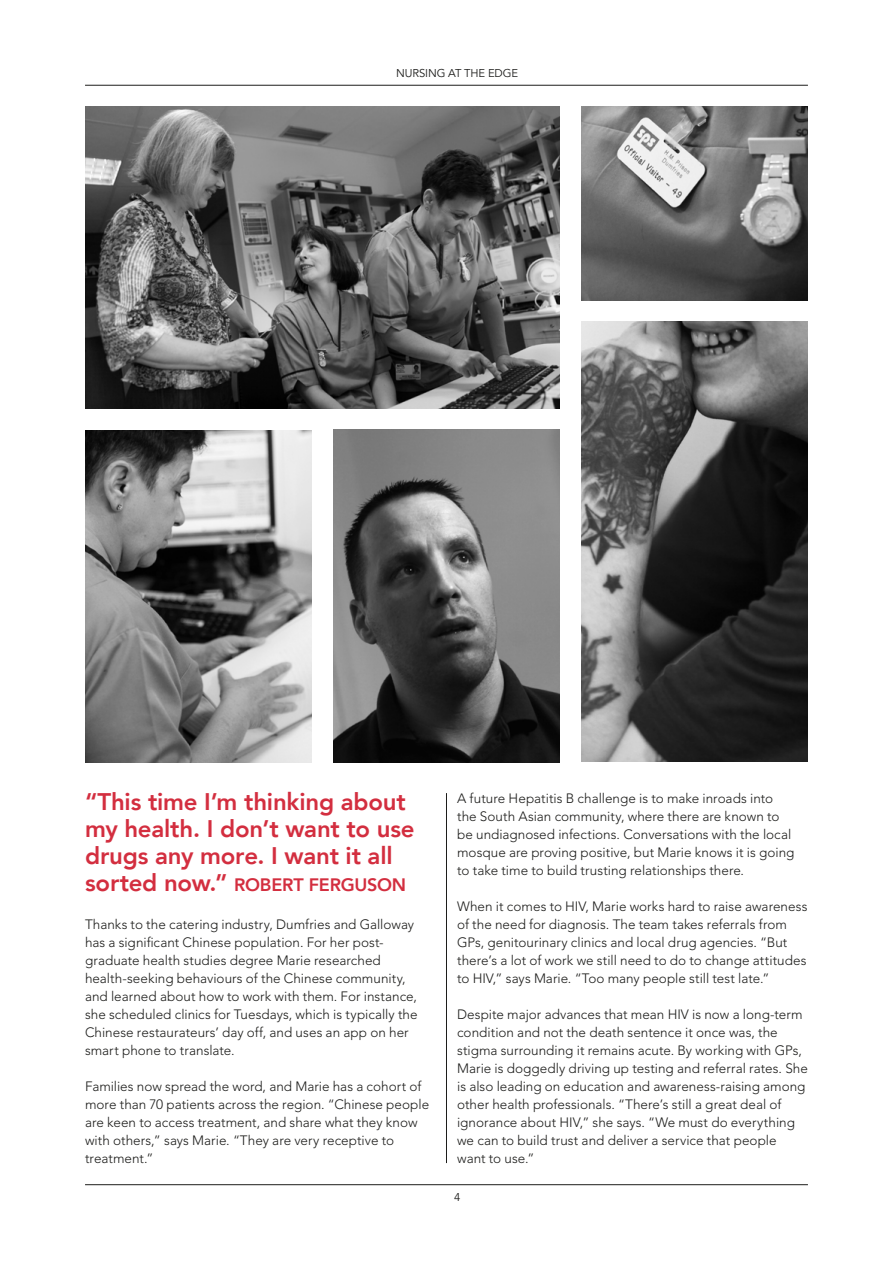
<style>
.page{position:relative;width:893px;height:1263px;background:#fff}
.page>*{position:absolute;margin:0;border:0;box-sizing:border-box;transform-origin:0 0}
.t1{font:800 24px/27px "Avenir";letter-spacing:-.01em;color:#d32e3f}
.t2{font:800 18px "Avenir";letter-spacing:-.01em;color:#d32e3f}
.t3{font:300 13.5px/18px "Avenir LT Std";color:#1d1d1b}
.t4{font:11.25px "Avenir LT Std";letter-spacing:-.01em;color:#1d1d1b}
.s1{font-size:24px}
</style>
<div class="page">
<hr style="left:85px;top:85px;width:723px;height:1px;background:#1d1d1b">
<hr style="left:85px;top:1184px;width:723px;height:1px;background:#1d1d1b">
<hr style="left:446px;top:793px;width:1px;height:370px;background:#1d1d1b">
<img style="left:333px;top:430px;width:227px;height:333px">
<img style="left:85px;top:430px;width:227px;height:333px">
<img style="left:85px;top:106px;width:475px;height:302px">
<img style="left:581px;top:106px;width:227px;height:195px">
<img style="left:581px;top:322px;width:227px;height:439px">
<p class="t4" style="left:396px;top:66px;width:123px">NURSING AT THE EDGE</p>
<h1 class="t1" style="left:85px;top:788px;width:331px">“This time I’m thinking about my health. I don’t want to use drugs any more. I want it all</h1>
<h2 class="t2" style="left:85px;top:870px;width:323px"><span class="s1">sorted now.”</span> ROBERT FERGUSON</h2>
<p class="t3" style="left:85px;top:915px;width:334px">Thanks to the catering industry, Dumfries and Galloway has a significant Chinese population. For her post&shy;graduate health studies degree Marie researched health-seeking behaviours of the Chinese community, and learned about how to work with them. For instance, she scheduled clinics for Tuesdays, which is typically the Chinese restaurateurs’ day off, and uses an app on her smart phone to translate.</p>
<p class="t3" style="left:85px;top:1077px;width:346px">Families now spread the word, and Marie has a cohort of more than 70 patients across the region. “Chinese people are keen to access treatment, and share what they know with others,” says Marie. “They are very receptive to treatment.”</p>
<p class="t3" style="left:457px;top:789px;width:339px">A future Hepatitis B challenge is to make inroads into the South Asian community, where there are known to be undiagnosed infections. Conversations with the local mosque are proving positive, but Marie knows it is going to take time to build trusting relationships there.</p>
<p class="t3" style="left:457px;top:897px;width:352px">When it comes to HIV, Marie works hard to raise awareness of the need for diagnosis. The team takes referrals from GPs, genitourinary clinics and local drug agencies. “But there’s a lot of work we still need to do to change attitudes to HIV,” says Marie. “Too many people still test late.”</p>
<p class="t3" style="left:457px;top:1005px;width:352px">Despite major advances that mean HIV is now a long-term condition and not the death sentence it once was, the stigma surrounding it remains acute. By working with GPs, Marie is doggedly driving up testing and referral rates. She is also leading on education and awareness-raising among other health professionals. “There’s still a great deal of ignorance about HIV,” she says. “We must do everything we can to build trust and deliver a service that people want to use.”</p>
<p class="t4" style="left:454px;top:1191px;width:8px">4</p>
</div>
